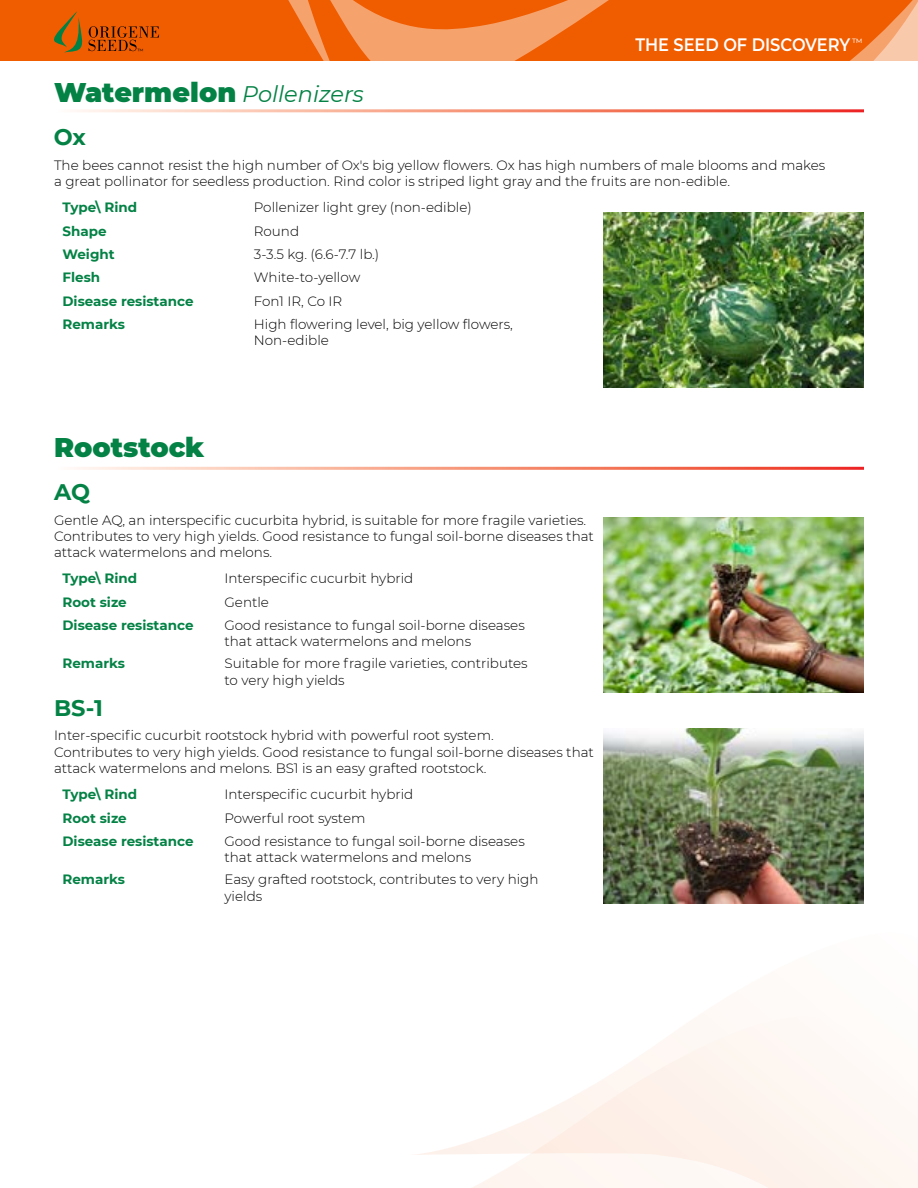
<style>
.page{position:relative;width:918px;height:1188px;background:#fff}
.page>*{position:absolute;margin:0;border:0;box-sizing:border-box;transform-origin:0 0}
.t1{font:900 27px "Montserrat";color:#048245}
.t2{font:italic 22.5px/43.2px "Montserrat";color:#048245}
.t3{font:700 22.5px "Montserrat";color:#048245}
.t4{font:600 18px "Montserrat";color:#fff;scale:.9 1}
.t5{font:300 13.5px/16.2px "Montserrat";color:#000}
.t6{font:700 13.5px "Montserrat";color:#048245}
.t7{font:6px "Montserrat";color:#000}
.s1{font-weight:900;font-style:normal;font-size:27px}
.s2{font-weight:700;font-style:normal}
</style>
<div class="page">
<svg style="left:415px;top:1018px;width:503px;height:170px"></svg>
<div style="left:0;top:0;width:918px;height:60px;background:#f05d00"></div>
<svg style="left:288px;top:0;width:630px;height:60px"></svg>
<img style="left:603px;top:518px;width:261px;height:175px">
<img style="left:603px;top:728px;width:261px;height:175px">
<img style="left:603px;top:212px;width:261px;height:176px">
<svg style="left:54px;top:11px;width:105px;height:42px"></svg>
<p class="t7" style="left:138px;top:47px;width:8px">™</p>
<h3 class="t4" style="left:635px;top:32px;width:254px">THE SEED OF DISCOVERY <sup>™</sup></h3>
<h2 class="t2" style="left:54px;top:71px;width:312px"><span class="s1">Watermelon</span> Pollenizers<br><span class="s2">Ox</span></h2>
<p class="t5" style="left:54px;top:156px;width:773px">The bees cannot resist the high number of Ox's big yellow flowers. Ox has high numbers of male blooms and makes a great pollinator for seedless production. Rind color is striped light gray and the fruits are non-edible.</p>
<p class="t6" style="left:63px;top:198px;width:76px">Type\ Rind</p>
<p class="t5" style="left:254px;top:199px;width:220px">Pollenizer light grey (non-edible)</p>
<p class="t6" style="left:63px;top:221px;width:46px">Shape</p>
<p class="t5" style="left:254px;top:222px;width:47px">Round</p>
<p class="t6" style="left:63px;top:245px;width:54px">Weight</p>
<p class="t5" style="left:254px;top:246px;width:127px">3-3.5 kg. (6.6-7.7 lb.)</p>
<p class="t6" style="left:63px;top:268px;width:39px">Flesh</p>
<p class="t5" style="left:254px;top:269px;width:108px">White-to-yellow</p>
<p class="t6" style="left:63px;top:291px;width:133px">Disease resistance</p>
<p class="t5" style="left:254px;top:289px;width:261px;line-height:23.4px">Fon1 IR, Co IR<br>High flowering level, big yellow flowers,</p>
<p class="t5" style="left:254px;top:332px;width:77px">Non-edible</p>
<p class="t6" style="left:63px;top:315px;width:64px">Remarks</p>
<h1 class="t1" style="left:54px;top:427px;width:152px">Rootstock</h1>
<h2 class="t3" style="left:54px;top:476px;width:37px">AQ</h2>
<p class="t5" style="left:54px;top:511px;width:542px">Gentle AQ, an interspecific cucurbita hybrid, is suitable for more fragile varieties.<br>Contributes to very high yields. Good resistance to fungal soil-borne diseases that attack watermelons and melons.</p>
<p class="t6" style="left:63px;top:569px;width:76px">Type\ Rind</p>
<p class="t5" style="left:225px;top:570px;width:190px">Interspecific cucurbit hybrid</p>
<p class="t6" style="left:63px;top:592px;width:66px">Root size</p>
<p class="t5" style="left:225px;top:590px;width:302px;line-height:23.4px">Gentle<br>Good resistance to fungal soil-borne diseases</p>
<p class="t5" style="left:225px;top:633px;width:248px">that attack watermelons and melons</p>
<p class="t6" style="left:63px;top:616px;width:133px">Disease resistance</p>
<p class="t5" style="left:225px;top:655px;width:305px">Suitable for more fragile varieties, contributes to very high yields</p>
<p class="t6" style="left:63px;top:654px;width:64px">Remarks</p>
<h2 class="t3" style="left:54px;top:692px;width:50px">BS-1</h2>
<p class="t5" style="left:54px;top:727px;width:542px">Inter-specific cucurbit rootstock hybrid with powerful root system.<br>Contributes to very high yields. Good resistance to fungal soil-borne diseases that attack watermelons and melons. BS1 is an easy grafted rootstock.</p>
<p class="t6" style="left:63px;top:785px;width:76px">Type\ Rind</p>
<p class="t5" style="left:225px;top:786px;width:190px">Interspecific cucurbit hybrid</p>
<p class="t6" style="left:63px;top:808px;width:66px">Root size</p>
<p class="t5" style="left:225px;top:806px;width:302px;line-height:23.4px">Powerful root system<br>Good resistance to fungal soil-borne diseases</p>
<p class="t5" style="left:225px;top:849px;width:248px">that attack watermelons and melons</p>
<p class="t6" style="left:63px;top:832px;width:133px">Disease resistance</p>
<p class="t6" style="left:63px;top:870px;width:64px">Remarks</p>
<p class="t5" style="left:225px;top:871px;width:316px">Easy grafted rootstock, contributes to very high yields</p>
</div>
